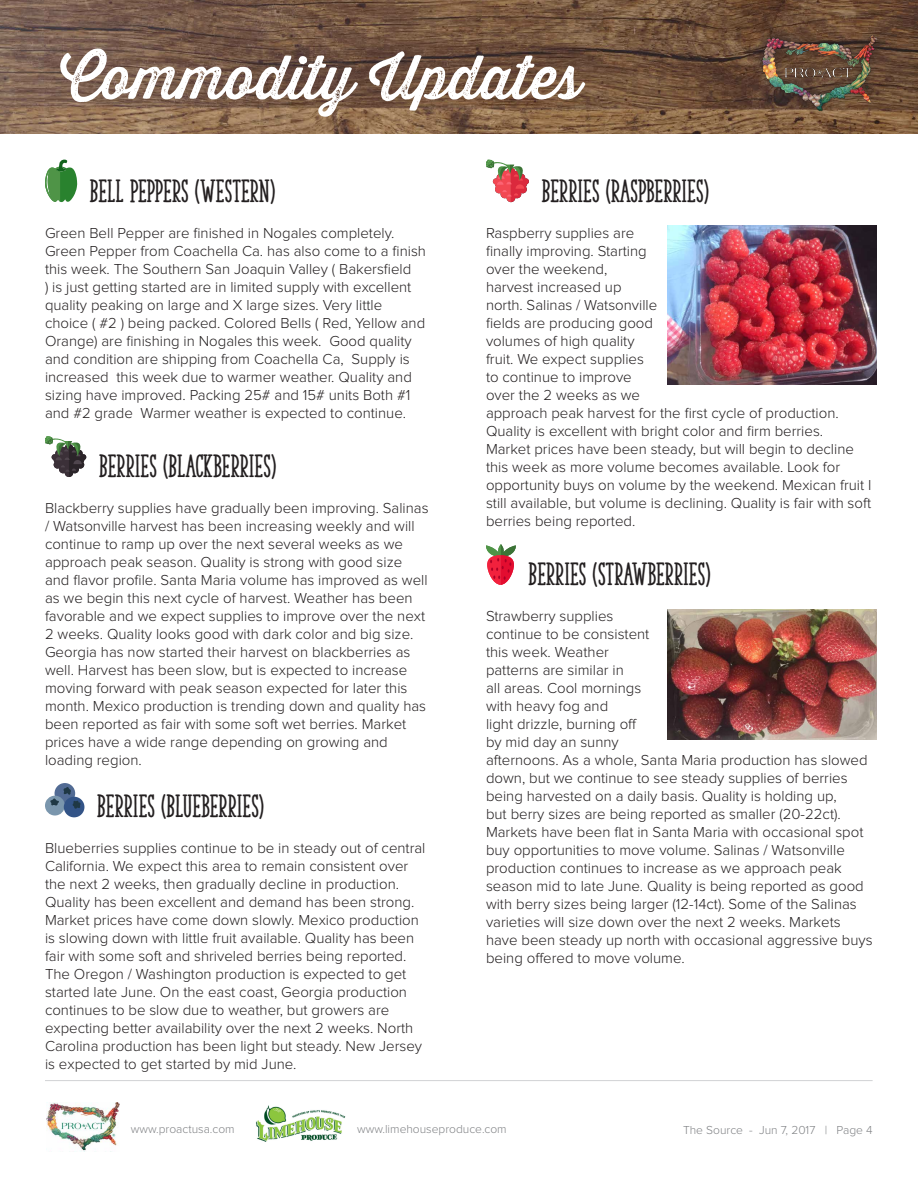
<style>
.page{position:relative;width:918px;height:1188px;background:#fff}
.page>*{position:absolute;margin:0;border:0;box-sizing:border-box;transform-origin:0 0}
.t1{font:60px "Thirsty Rough Reg One";color:#fff}
.t2{font:30px "The Serif Hand Extrablack";color:#231f20}
.t3{font:700 27px "Proxima Nova";color:#fff}
.t4{font:300 15px/18px "Proxima Nova";color:#231f20}
.t5{font:300 12px "Proxima Nova";color:#808285}
</style>
<div class="page">
<hr style="left:45px;top:1080px;width:828px;height:1px;background:#d1d2d4">
<img style="left:0;top:0;width:918px;height:134px">
<div style="left:752px;top:25px;width:133px;height:94px;background:#231f20;opacity:.6"></div>
<img style="left:761px;top:36px;width:115px;height:76px">
<img style="left:46px;top:1102px;width:74px;height:49px">
<img style="left:256px;top:1105px;width:90px;height:37px">
<svg style="left:45px;top:160px;width:32px;height:42px"></svg>
<svg style="left:45px;top:436px;width:42px;height:41px"></svg>
<div style="left:55px;top:783px;width:20px;height:21px;background:#526b94;border-radius:50%"></div>
<div style="left:45px;top:796px;width:20px;height:20px;background:#7a96ad;border-radius:50%"></div>
<div style="left:64px;top:797px;width:20px;height:20px;background:#335487;border-radius:50%"></div>
<svg style="left:50px;top:787px;width:31px;height:22px"></svg>
<svg style="left:486px;top:160px;width:43px;height:42px"></svg>
<svg style="left:486px;top:544px;width:30px;height:41px"></svg>
<img style="left:668px;top:609px;width:208px;height:130px">
<img style="left:668px;top:226px;width:208px;height:158px">
<h1 class="t1" style="left:60px;top:33px;width:523px">Commodity Updates</h1>
<h3 class="t3" style="left:227px;top:80px;width:138px">Jun 7, 2017</h3>
<h2 class="t2" style="left:90px;top:173px;width:187px">BELL PEPPERS (WESTERN)</h2>
<p class="t4" style="left:45px;top:225px;width:383px">Green Bell Pepper are finished in Nogales completely.<br>Green Pepper from Coachella Ca. has also come to a finish this week. The Southern San Joaquin Valley ( Bakersfield<br>) is just getting started are in limited supply with excellent quality peaking on large and X large sizes. Very little choice ( #2 ) being packed. Colored Bells ( Red, Yellow and Orange) are finishing in Nogales this week. Good quality and condition are shipping from Coachella Ca, Supply is increased this week due to warmer weather. Quality and sizing have improved. Packing 25# and 15# units Both #1 and #2 grade Warmer weather is expected to continue.</p>
<h2 class="t2" style="left:99px;top:448px;width:178px">BERRIES (BLACKBERRIES)</h2>
<p class="t4" style="left:45px;top:500px;width:385px">Blackberry supplies have gradually been improving. Salinas / Watsonville harvest has been increasing weekly and will continue to ramp up over the next several weeks as we approach peak season. Quality is strong with good size and flavor profile. Santa Maria volume has improved as well as we begin this next cycle of harvest. Weather has been favorable and we expect supplies to improve over the next 2 weeks. Quality looks good with dark color and big size.<br>Georgia has now started their harvest on blackberries as well. Harvest has been slow, but is expected to increase moving forward with peak season expected for later this month. Mexico production is trending down and quality has been reported as fair with some soft wet berries. Market prices have a wide range depending on growing and loading region.</p>
<h2 class="t2" style="left:97px;top:788px;width:168px">BERRIES (BLUEBERRIES)</h2>
<p class="t4" style="left:45px;top:840px;width:382px">Blueberries supplies continue to be in steady out of central California. We expect this area to remain consistent over the next 2 weeks, then gradually decline in production.<br>Quality has been excellent and demand has been strong.<br>Market prices have come down slowly. Mexico production is slowing down with little fruit available. Quality has been fair with some soft and shriveled berries being reported.<br>The Oregon / Washington production is expected to get started late June. On the east coast, Georgia production continues to be slow due to weather, but growers are expecting better availability over the next 2 weeks. North Carolina production has been light but steady. New Jersey is expected to get started by mid June.</p>
<h2 class="t2" style="left:542px;top:173px;width:169px">BERRIES (RASPBERRIES)</h2>
<p class="t4" style="left:486px;top:225px;width:387px">Raspberry supplies are<br>finally improving. Starting<br>over the weekend,<br>harvest increased up<br>north. Salinas / Watsonville<br>fields are producing good<br>volumes of high quality<br>fruit. We expect supplies<br>to continue to improve<br>over the 2 weeks as we<br>approach peak harvest for the first cycle of production.<br>Quality is excellent with bright color and firm berries.<br>Market prices have been steady, but will begin to decline this week as more volume becomes available. Look for opportunity buys on volume by the weekend. Mexican fruit I still available, but volume is declining. Quality is fair with soft berries being reported.</p>
<h2 class="t2" style="left:529px;top:556px;width:183px">BERRIES (STRAWBERRIES)</h2>
<p class="t4" style="left:486px;top:608px;width:388px">Strawberry supplies<br>continue to be consistent<br>this week. Weather<br>patterns are similar in<br>all areas. Cool mornings<br>with heavy fog and<br>light drizzle, burning off<br>by mid day an sunny<br>afternoons. As a whole, Santa Maria production has slowed down, but we continue to see steady supplies of berries being harvested on a daily basis. Quality is holding up,<br>but berry sizes are being reported as smaller (20-22ct).<br>Markets have been flat in Santa Maria with occasional spot buy opportunities to move volume. Salinas / Watsonville production continues to increase as we approach peak season mid to late June. Quality is being reported as good with berry sizes being larger (12-14ct). Some of the Salinas varieties will size down over the next 2 weeks. Markets have been steady up north with occasional aggressive buys being offered to move volume.</p>
<p class="t5" style="left:131px;top:1124px;width:105px">www.proactusa.com</p>
<p class="t5" style="left:357px;top:1123px;width:151px">www.limehouseproduce.com</p>
<p class="t5" style="left:683px;top:1124px;width:191px">The Source - Jun 7, 2017 | Page 4</p>
</div>
